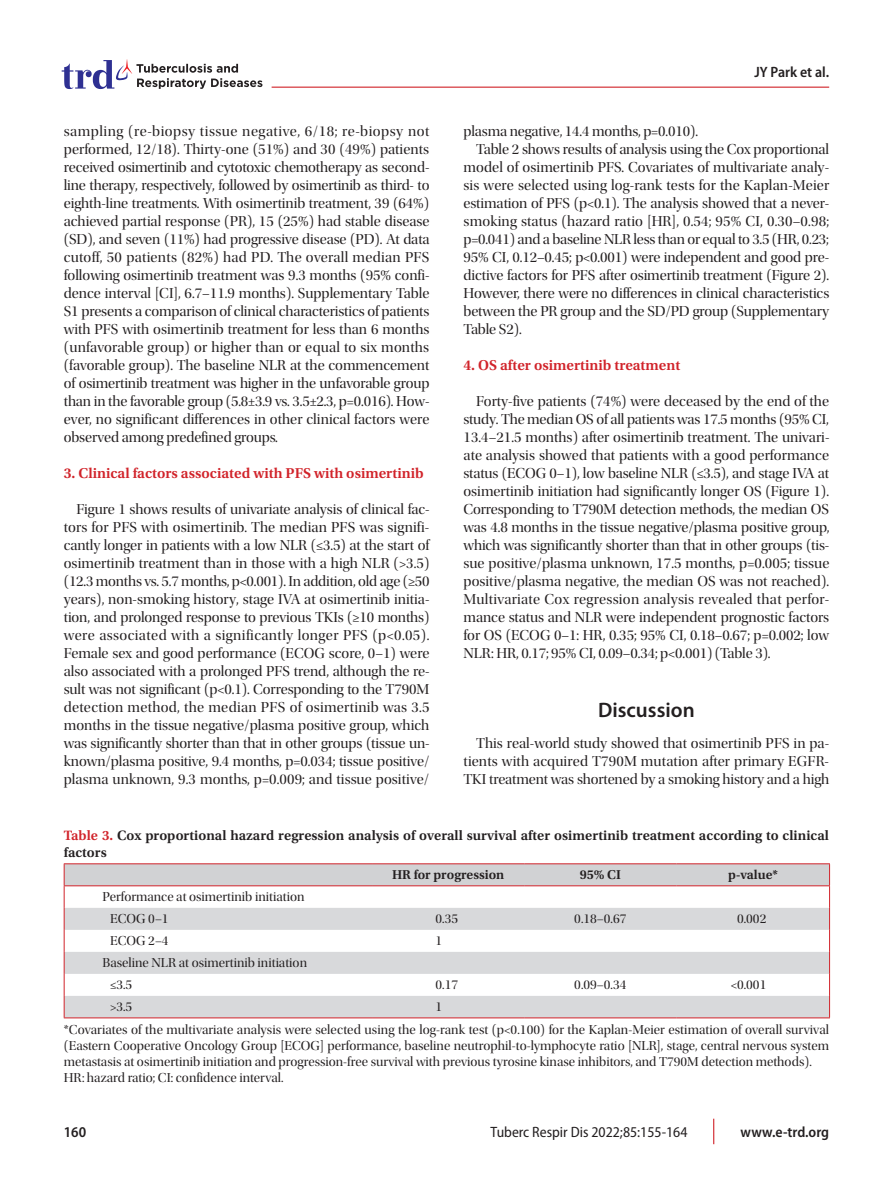
<style>
.page{position:relative;width:893px;height:1191px;background:#fff}
.page>*{position:absolute;margin:0;border:0;box-sizing:border-box;transform-origin:0 0}
.t1{font:600 21px "Myriad Pro";color:#231f20}
.t2{font:15px/18px "Utopia Std Disp";letter-spacing:-.005em;color:#231f20;text-align:justify}
.t3{font:600 15px "Utopia Std";color:#d1232a}
.t4{font:semi-condensed 15px "Myriad Pro";color:#231f20}
.t5{font:600 semi-condensed 15px "Myriad Pro";color:#231f20}
.t6{font:600 14.25px/17.1px "Utopia Std";letter-spacing:.005em;color:#231f20}
.t7{font:13.5px/22px "Utopia Std Disp";color:#231f20}
.t8{font:600 13.5px "Utopia Std";color:#231f20}
.s1{color:#d1232a}
</style>
<div class="page">
<svg style="left:713px;top:1118px;width:1px;height:26px"></svg>
<hr style="left:272px;top:87px;width:557px;height:1px;background:#d1232a">
<svg style="left:62px;top:59px;width:200px;height:30px"></svg>
<svg style="left:64px;top:864px;width:766px;height:153px"></svg>
<hr style="left:64px;top:1017px;width:308px;height:1px;background:#d1232a">
<hr style="left:372px;top:1017px;width:152px;height:1px;background:#d1232a">
<hr style="left:524px;top:1017px;width:152px;height:1px;background:#d1232a">
<hr style="left:676px;top:1017px;width:154px;height:1px;background:#d1232a">
<hr style="left:64px;top:863px;width:308px;height:1px;background:#d1232a">
<hr style="left:372px;top:863px;width:152px;height:1px;background:#d1232a">
<hr style="left:524px;top:863px;width:152px;height:1px;background:#d1232a">
<hr style="left:676px;top:863px;width:154px;height:1px;background:#d1232a">
<hr style="left:64px;top:885px;width:308px;height:1px;background:#d1232a">
<hr style="left:372px;top:885px;width:152px;height:1px;background:#d1232a">
<hr style="left:524px;top:885px;width:152px;height:1px;background:#d1232a">
<hr style="left:676px;top:885px;width:154px;height:1px;background:#d1232a">
<p class="t2" style="left:64px;top:122px;width:367px">sampling (re-biopsy tissue negative, 6/18; re-biopsy not performed, 12/18). Thirty-one (51%) and 30 (49%) patients received osimertinib and cytotoxic chemotherapy as second&shy;line therapy, respectively, followed by osimertinib as third- to eighth-line treatments. With osimertinib treatment, 39 (64%) achieved partial response (PR), 15 (25%) had stable disease (SD), and seven (11%) had progressive disease (PD). At data cutoff, 50 patients (82%) had PD. The overall median PFS following osimertinib treatment was 9.3 months (95% confi&shy;dence interval [CI], 6.7–11.9 months). Supplementary Table S1 presents a comparison of clinical characteristics of patients with PFS with osimertinib treatment for less than 6 months (unfavorable group) or higher than or equal to six months (favorable group). The baseline NLR at the commencement of osimertinib treatment was higher in the unfavorable group than in the favorable group (5.8±3.9 vs. 3.5±2.3, p=0.016). How&shy;ever, no significant differences in other clinical factors were observed among predefined groups.</p>
<p class="t3" style="left:64px;top:464px;width:361px">3. Clinical factors associated with PFS with osimertinib</p>
<p class="t2" style="left:64px;top:500px;width:367px;text-indent:13px">Figure 1 shows results of univariate analysis of clinical fac&shy;tors for PFS with osimertinib. The median PFS was signifi&shy;cantly longer in patients with a low NLR (≤3.5) at the start of osimertinib treatment than in those with a high NLR (&gt;3.5) (12.3 months vs. 5.7 months, p&lt;0.001). In addition, old age (≥50 years), non-smoking history, stage IVA at osimertinib initia&shy;tion, and prolonged response to previous TKIs (≥10 months) were associated with a significantly longer PFS (p&lt;0.05).<br>Female sex and good performance (ECOG score, 0–1) were also associated with a prolonged PFS trend, although the re&shy;sult was not significant (p&lt;0.1). Corresponding to the T790M detection method, the median PFS of osimertinib was 3.5 months in the tissue negative/plasma positive group, which was significantly shorter than that in other groups (tissue un&shy;known/plasma positive, 9.4 months, p=0.034; tissue positive/ plasma unknown, 9.3 months, p=0.009; and tissue positive/</p>
<p class="t5" style="left:754px;top:62px;width:76px">JY Park et al.</p>
<p class="t2" style="left:463px;top:122px;width:236px">plasma negative, 14.4 months, p=0.010).</p>
<p class="t2" style="left:476px;top:140px;width:354px">Table 2 shows results of analysis using the Cox proportional</p>
<p class="t2" style="left:463px;top:158px;width:367px">model of osimertinib PFS. Covariates of multivariate analy-</p>
<p class="t2" style="left:463px;top:176px;width:367px">sis were selected using log-rank tests for the Kaplan-Meier</p>
<p class="t2" style="left:463px;top:194px;width:367px">estimation of PFS (p&lt;0.1). The analysis showed that a never-</p>
<p class="t2" style="left:463px;top:212px;width:367px">smoking status (hazard ratio [HR], 0.54; 95% CI, 0.30–0.98;</p>
<p class="t2" style="left:463px;top:230px;width:367px">p=0.041) and a baseline NLR less than or equal to 3.5 (HR, 0.23;</p>
<p class="t2" style="left:463px;top:248px;width:367px">95% CI, 0.12–0.45; p&lt;0.001) were independent and good pre-</p>
<p class="t2" style="left:463px;top:266px;width:367px">dictive factors for PFS after osimertinib treatment (Figure 2).</p>
<p class="t2" style="left:463px;top:284px;width:367px">However, there were no differences in clinical characteristics</p>
<p class="t2" style="left:463px;top:302px;width:367px">between the PR group and the SD/PD group (Supplementary</p>
<p class="t2" style="left:463px;top:320px;width:60px">Table S2).</p>
<p class="t3" style="left:463px;top:356px;width:218px">4. OS after osimertinib treatment</p>
<p class="t2" style="left:463px;top:392px;width:367px;text-indent:13px">Forty-five patients (74%) were deceased by the end of the study. The median OS of all patients was 17.5 months (95% CI, 13.4–21.5 months) after osimertinib treatment. The univari&shy;ate analysis showed that patients with a good performance status (ECOG 0–1), low baseline NLR (≤3.5), and stage IVA at osimertinib initiation had significantly longer OS (Figure 1).<br>Corresponding to T790M detection methods, the median OS was 4.8 months in the tissue negative/plasma positive group, which was significantly shorter than that in other groups (tis&shy;sue positive/plasma unknown, 17.5 months, p=0.005; tissue positive/plasma negative, the median OS was not reached).<br>Multivariate Cox regression analysis revealed that perfor&shy;mance status and NLR were independent prognostic factors for OS (ECOG 0–1: HR, 0.35; 95% CI, 0.18–0.67; p=0.002; low NLR: HR, 0.17; 95% CI, 0.09–0.34; p&lt;0.001) (Table 3).</p>
<h1 class="t1" style="left:598px;top:696px;width:98px">Discussion</h1>
<p class="t2" style="left:463px;top:734px;width:367px;text-indent:13px">This real-world study showed that osimertinib PFS in pa&shy;tients with acquired T790M mutation after primary EGFR-TKI treatment was shortened by a smoking history and a high</p>
<p class="t6" style="left:64px;top:826px;width:767px"><span class="s1">Table 3.</span> Cox proportional hazard regression analysis of overall survival after osimertinib treatment according to clinical factors</p>
<p class="t8" style="left:392px;top:867px;width:114px">HR for progression</p>
<p class="t8" style="left:580px;top:867px;width:43px">95% CI</p>
<p class="t8" style="left:728px;top:867px;width:51px">p-value*</p>
<p class="t7" style="left:110px;top:886px;width:196px;text-indent:-8px">Performance at osimertinib initiation<br>ECOG 0–1</p>
<p class="t7" style="left:436px;top:908px;width:24px">0.35</p>
<p class="t7" style="left:574px;top:908px;width:54px">0.18–0.67</p>
<p class="t7" style="left:737px;top:908px;width:31px">0.002</p>
<p class="t7" style="left:110px;top:930px;width:60px">ECOG 2–4</p>
<p class="t7" style="left:436px;top:930px;width:8px">1</p>
<p class="t7" style="left:110px;top:952px;width:198px;text-indent:-8px">Baseline NLR at osimertinib initiation ≤3.5</p>
<p class="t7" style="left:436px;top:974px;width:24px">0.17</p>
<p class="t7" style="left:574px;top:974px;width:54px">0.09–0.34</p>
<p class="t7" style="left:731px;top:974px;width:37px">&lt;0.001</p>
<p class="t7" style="left:64px;top:996px;width:767px;text-indent:372px">1<br>*Covariates of the multivariate analysis were selected using the log-rank test (p&lt;0.100) for the Kaplan-Meier estimation of overall survival</p>
<p class="t7" style="left:64px;top:1037px;width:767px;line-height:16.2px">(Eastern Cooperative Oncology Group [ECOG] performance, baseline neutrophil-to-lymphocyte ratio [NLR], stage, central nervous system metastasis at osimertinib initiation and progression-free survival with previous tyrosine kinase inhibitors, and T790M detection methods).<br>HR: hazard ratio; CI: confidence interval.</p>
<p class="t7" style="left:110px;top:996px;width:24px">&gt;3.5</p>
<p class="t5" style="left:64px;top:1122px;width:24px">160</p>
<p class="t4" style="left:491px;top:1122px;width:198px">Tuberc Respir Dis 2022;85:155-164</p>
<p class="t5" style="left:740px;top:1122px;width:90px">www.e-trd.org</p>
</div>
